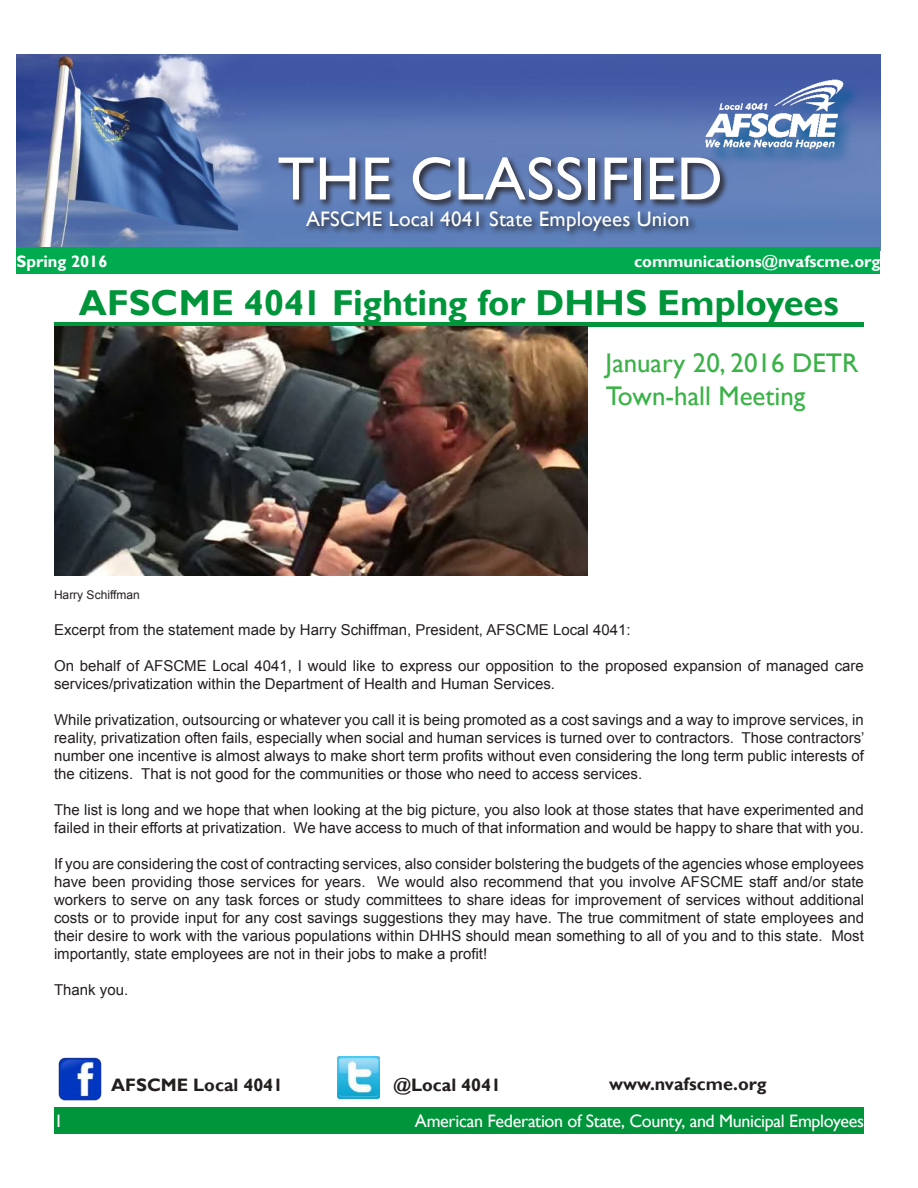
<style>
.page{position:relative;width:918px;height:1188px;background:#fff}
.page>*{position:absolute;margin:0;border:0;box-sizing:border-box;transform-origin:0 0}
.t1{font:61.5px "Gill Sans";letter-spacing:.01em;color:#fff}
.t2{font:700 36px "Gill Sans";color:#00953b}
.t3{font:27px/32.4px "Gill Sans";color:#3ab247}
.t4{font:21px "Gill Sans";letter-spacing:.01em;color:#fff}
.t5{font:18px "Gill Sans";letter-spacing:-.02em;color:#fff}
.t6{font:700 18px "Gill Sans";color:#241f1f}
.t7{font:700 16.5px "Gill Sans";color:#fff}
.t8{font:15px/18px "Arial";color:#241f1f}
.t9{font:12px "Arial";color:#241f1f}
</style>
<div class="page">
<div style="left:54px;top:1107px;width:810px;height:27px;background:#00953b"></div>
<img style="left:16px;top:54px;width:864px;height:193px">
<div style="left:277px;top:155px;width:452px;height:54px;background:#241f1f;opacity:.89"></div>
<div style="left:708px;top:83px;width:153px;height:83px;background:#005a94;opacity:.75"></div>
<img style="left:705px;top:79px;width:140px;height:69px">
<div style="left:305px;top:210px;width:393px;height:30px;background:#241f1f;opacity:.89"></div>
<div style="left:16px;top:247px;width:864px;height:27px;background:#00aa4e"></div>
<div style="left:54px;top:322px;width:810px;height:5px;background:#00953b"></div>
<img style="left:337px;top:1057px;width:43px;height:41px">
<img style="left:58px;top:1057px;width:44px;height:44px">
<img style="left:54px;top:327px;width:534px;height:249px">
<h1 class="t1" style="left:278px;top:143px;width:447px">THE CLASSIFIED</h1>
<h3 class="t4" style="left:306px;top:207px;width:385px">AFSCME Local 4041 State Employees Union</h3>
<p class="t7" style="left:16px;top:251px;width:93px">Spring 2016</p>
<p class="t7" style="left:634px;top:251px;width:248px">communications@nvafscme.org</p>
<h2 class="t2" style="left:79px;top:281px;width:762px">AFSCME 4041 Fighting for DHHS Employees</h2>
<p class="t9" style="left:54px;top:587px;width:87px">Harry Schiffman</p>
<h3 class="t3" style="left:606px;top:347px;width:254px">January 20, 2016 DETR<br>Town-hall Meeting</h3>
<p class="t8" style="left:54px;top:621px;width:578px">Excerpt from the statement made by Harry Schiffman, President, AFSCME Local 4041:</p>
<p class="t8" style="left:54px;top:657px;width:811px">On behalf of AFSCME Local 4041, I would like to express our opposition to the proposed expansion of managed care services/privatization within the Department of Health and Human Services.</p>
<p class="t8" style="left:54px;top:711px;width:812px;text-align:justify">While privatization, outsourcing or whatever you call it is being promoted as a cost savings and a way to improve services, in reality, privatization often fails, especially when social and human services is turned over to contractors. Those contractors’ number one incentive is almost always to make short term profits without even considering the long term public interests of the citizens. That is not good for the communities or those who need to access services.</p>
<p class="t8" style="left:54px;top:801px;width:812px">The list is long and we hope that when looking at the big picture, you also look at those states that have experimented and failed in their efforts at privatization. We have access to much of that information and would be happy to share that with you.</p>
<p class="t8" style="left:54px;top:855px;width:812px;text-align:justify">If you are considering the cost of contracting services, also consider bolstering the budgets of the agencies whose employees have been providing those services for years. We would also recommend that you involve AFSCME staff and/or state workers to serve on any task forces or study committees to share ideas for improvement of services without additional costs or to provide input for any cost savings suggestions they may have. The true commitment of state employees and their desire to work with the various populations within DHHS should mean something to all of you and to this state. Most importantly, state employees are not in their jobs to make a profit!</p>
<p class="t8" style="left:54px;top:981px;width:76px">Thank you.</p>
<p class="t6" style="left:111px;top:1074px;width:173px">AFSCME Local 4041</p>
<p class="t6" style="left:394px;top:1074px;width:109px">@Local 4041</p>
<p class="t6" style="left:609px;top:1073px;width:159px">www.nvafscme.org</p>
<p class="t5" style="left:54px;top:1110px;width:10px">1</p>
<p class="t5" style="left:415px;top:1110px;width:451px">American Federation of State, County, and Municipal Employees</p>
</div>
